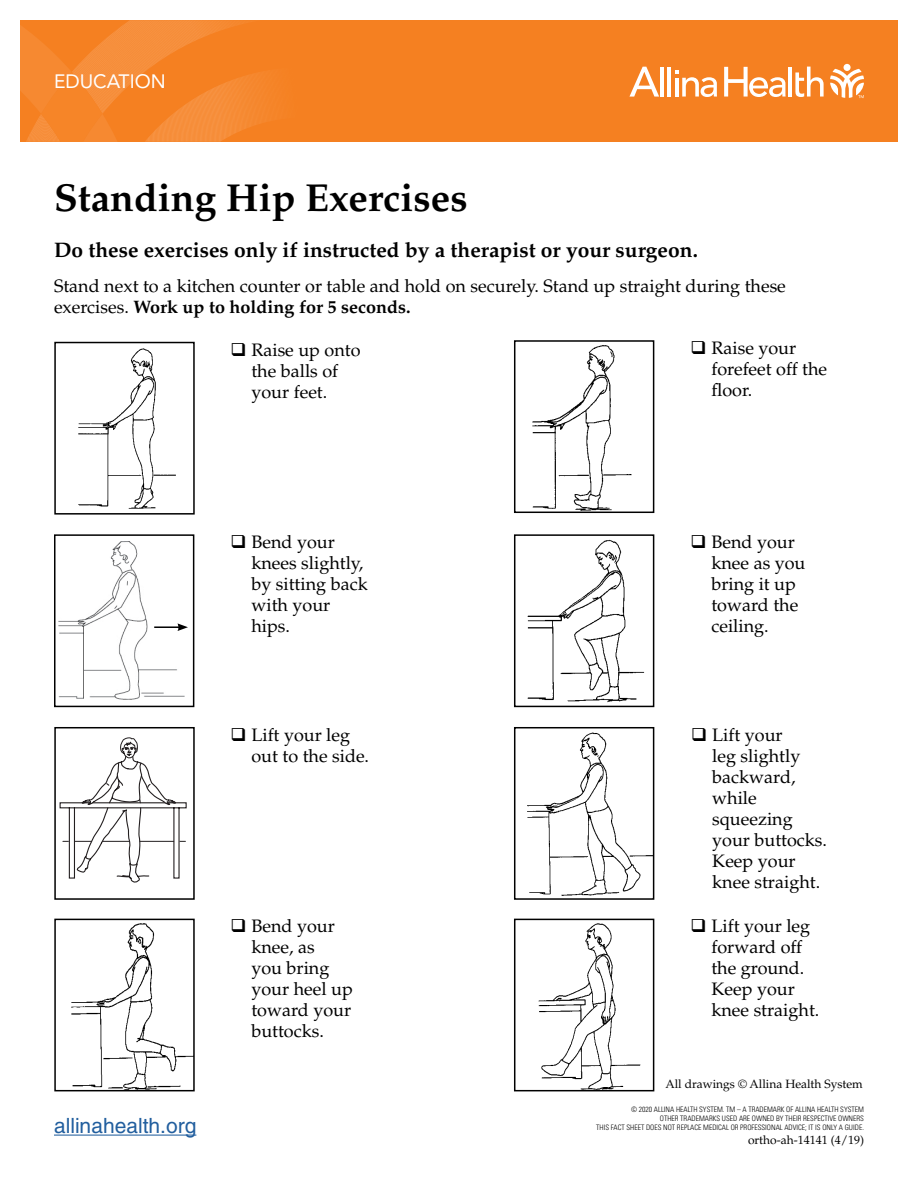
<style>
.page{position:relative;width:918px;height:1188px;background:#fff}
.page>*{position:absolute;margin:0;border:0;box-sizing:border-box;transform-origin:0 0}
.t1{font:700 39px "Palatino";color:#000}
.t2{font:700 21px "Palatino";color:#000}
.t3{font:21px "Helvetica";color:#215e9e}
.t4{font:19.2px "Avenir LT Std";color:#fff}
.t5{font:18px/21px "Palatino";color:#000}
.t6{font:12px "Palatino";color:#000}
.t7{font:300 condensed 7.5px/9px "Univers";color:#000;text-align:right}
.s1{font-weight:700}
.s2{font-style:italic}
</style>
<div class="page">
<div style="left:20px;top:20px;width:878px;height:122px;background:#f58021"></div>
<svg style="left:20px;top:20px;width:251px;height:122px"></svg>
<svg style="left:830px;top:69px;width:34px;height:29px"></svg>
<div style="left:844px;top:64px;width:7px;height:7px;background:#fff;border-radius:50%"></div>
<hr style="left:660px;top:67px;width:4px;height:30px;background:#fff">
<hr style="left:667px;top:67px;width:4px;height:30px;background:#fff">
<hr style="left:789px;top:67px;width:3px;height:30px;background:#fff">
<svg style="left:795px;top:67px;width:29px;height:30px"></svg>
<svg style="left:675px;top:71px;width:42px;height:26px"></svg>
<svg style="left:629px;top:67px;width:30px;height:30px"></svg>
<svg style="left:724px;top:67px;width:62px;height:30px"></svg>
<img style="left:527px;top:732px;width:124px;height:164px">
<div style="left:514px;top:727px;width:140px;height:173px;border:2px solid #000"></div>
<img style="left:78px;top:348px;width:98px;height:161px">
<div style="left:54px;top:342px;width:141px;height:173px;border:2px solid #000"></div>
<img style="left:527px;top:539px;width:118px;height:164px">
<div style="left:514px;top:534px;width:140px;height:173px;border:2px solid #000"></div>
<svg style="left:59px;top:737px;width:128px;height:146px"></svg>
<div style="left:54px;top:727px;width:141px;height:173px;border:2px solid #000"></div>
<img style="left:59px;top:541px;width:126px;height:159px">
<div style="left:54px;top:534px;width:140px;height:173px;border:2px solid #000"></div>
<hr style="left:154px;top:626px;width:26px;height:2px;background:#000">
<svg style="left:177px;top:623px;width:11px;height:8px"></svg>
<img style="left:532px;top:345px;width:100px;height:165px">
<div style="left:514px;top:340px;width:140px;height:173px;border:2px solid #000"></div>
<img style="left:71px;top:923px;width:121px;height:165px">
<div style="left:54px;top:919px;width:141px;height:172px;border:2px solid #000"></div>
<img style="left:538px;top:923px;width:103px;height:165px">
<div style="left:514px;top:919px;width:140px;height:172px;border:2px solid #000"></div>
<hr style="left:54px;top:1135px;width:142px;height:1px;background:#215e9e">
<p class="t4" style="left:54px;top:70px;width:113px">EDUCATION</p>
<h1 class="t1" style="left:54px;top:175px;width:415px">Standing Hip Exercises</h1>
<p class="t2" style="left:54px;top:238px;width:645px">Do these exercises only if instructed by a therapist or your surgeon.</p>
<p class="t5" style="left:54px;top:276px;width:733px">Stand next to a kitchen counter or table and hold on securely. Stand up straight during these exercises. <span class="s1">Work up to holding for 5 seconds.</span></p>
<p class="t5" style="left:251px;top:339px;width:111px">Raise up onto the balls of your feet.</p>
<p class="t5" style="left:711px;top:338px;width:117px">Raise your forefeet off the floor.</p>
<p class="t5" style="left:251px;top:532px;width:118px">Bend your knees slightly, by sitting back with your hips.</p>
<p class="t5" style="left:711px;top:532px;width:96px">Bend your knee as you bring it up toward the ceiling.</p>
<p class="t5" style="left:251px;top:725px;width:119px">Lift your leg out to the side.</p>
<p class="t5" style="left:712px;top:724px;width:116px">Lift your<br>leg slightly backward, while squeezing your buttocks.<br>Keep your knee straight.</p>
<p class="t5" style="left:251px;top:916px;width:103px">Bend your knee, as<br>you bring your heel up toward your buttocks.</p>
<p class="t5" style="left:711px;top:916px;width:109px">Lift your leg forward off the ground.<br>Keep your knee straight.</p>
<p class="t6" style="left:665px;top:1077px;width:199px">All drawings <span class="s2">©</span> Allina Health System</p>
<p class="t3" style="left:54px;top:1113px;width:144px">allinahealth.org</p>
<p class="t7" style="left:596px;top:1105px;width:269px">© 2020 ALLINA HEALTH SYSTEM. TM – A TRADEMARK OF ALLINA HEALTH SYSTEM<br>OTHER TRADEMARKS USED ARE OWNED BY THEIR RESPECTIVE OWNERS<br>THIS FACT SHEET DOES NOT REPLACE MEDICAL OR PROFESSIONAL ADVICE; IT IS ONLY A GUIDE.</p>
<p class="t6" style="left:748px;top:1133px;width:117px">ortho-ah-14141 (4/19)</p>
</div>
